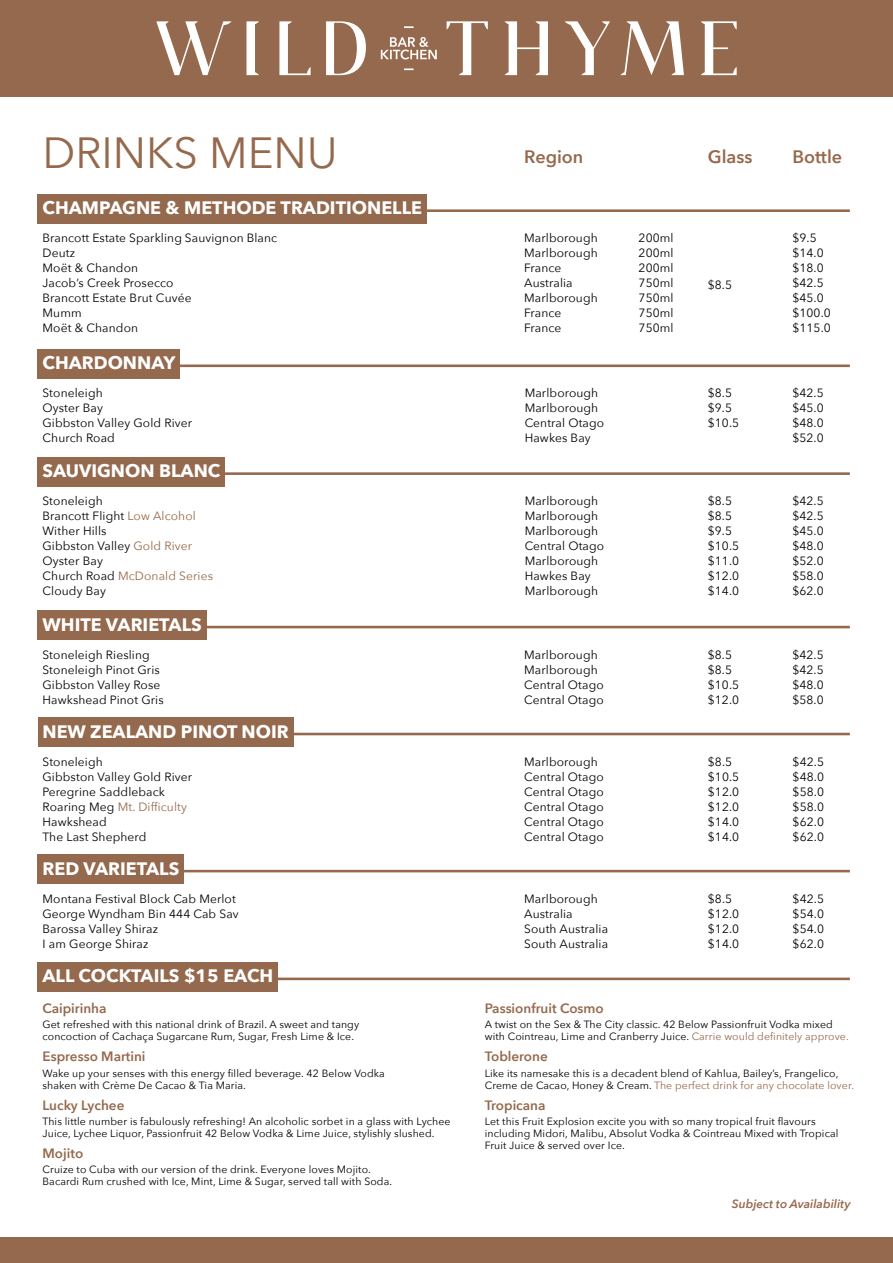
<style>
.page{position:relative;width:893px;height:1263px;background:#fff}
.page>*{position:absolute;margin:0;border:0;box-sizing:border-box;transform-origin:0 0}
.t1{font:43.5px "Avenir Next";color:#95694d}
.t2{font:700 18px "Avenir Next";color:#fff}
.t3{font:600 18px "Avenir Next";color:#95694d}
.t4{font:600 13.5px "Avenir Next";color:#95694d}
.t5{font:12px/15px "Avenir Next";letter-spacing:.01em;color:#000}
.t6{font:italic 600 12px "Avenir Next";color:#95694d}
.t7{font:10.5px/12px "Avenir Next";letter-spacing:.01em;color:#000}
.s1{color:#95694d}
</style>
<div class="page">
<div style="left:0;top:1237px;width:893px;height:26px;background:#95694d"></div>
<div style="left:38px;top:194px;width:389px;height:29px;background:#95694d"></div>
<hr style="left:43px;top:209px;width:807px;height:3px;background:#95694d">
<div style="left:38px;top:349px;width:142px;height:29px;background:#95694d"></div>
<hr style="left:43px;top:364px;width:807px;height:3px;background:#95694d">
<div style="left:38px;top:457px;width:187px;height:29px;background:#95694d"></div>
<hr style="left:43px;top:472px;width:807px;height:3px;background:#95694d">
<div style="left:38px;top:610px;width:169px;height:30px;background:#95694d"></div>
<hr style="left:43px;top:626px;width:807px;height:2px;background:#95694d">
<div style="left:38px;top:717px;width:256px;height:30px;background:#95694d"></div>
<hr style="left:43px;top:733px;width:807px;height:2px;background:#95694d">
<div style="left:38px;top:962px;width:240px;height:29px;background:#95694d"></div>
<hr style="left:43px;top:977px;width:807px;height:3px;background:#95694d">
<div style="left:38px;top:854px;width:146px;height:30px;background:#95694d"></div>
<hr style="left:43px;top:870px;width:807px;height:2px;background:#95694d">
<div style="left:0;top:0;width:893px;height:96px;background:#95694d"></div>
<svg style="left:156px;top:21px;width:581px;height:54px"></svg>
<h1 class="t1" style="left:43px;top:116px;width:297px">DRINKS MENU</h1>
<h2 class="t2" style="left:43px;top:192px;width:381px">CHAMPAGNE &amp; METHODE TRADITIONELLE</h2>
<h2 class="t3" style="left:524px;top:141px;width:61px">Region</h2>
<h2 class="t3" style="left:708px;top:141px;width:46px">Glass</h2>
<h2 class="t3" style="left:792px;top:141px;width:51px">Bottle</h2>
<p class="t5" style="left:43px;top:230px;width:236px">Brancott Estate Sparkling Sauvignon Blanc<br>Deutz<br>Moët &amp; Chandon<br>Jacob’s Creek Prosecco<br>Brancott Estate Brut Cuvée<br>Mumm<br>Moët &amp; Chandon</p>
<p class="t5" style="left:524px;top:230px;width:75px">Marlborough<br>Marlborough<br>France<br>Australia<br>Marlborough<br>France<br>France</p>
<p class="t5" style="left:639px;top:230px;width:36px;text-align:justify">200ml 200ml 200ml 750ml 750ml 750ml 750ml</p>
<p class="t5" style="left:792px;top:230px;width:40px">$9.5 $14.0 $18.0 $42.5 $45.0 $100.0 $115.0</p>
<p class="t5" style="left:708px;top:277px;width:26px">$8.5</p>
<h2 class="t2" style="left:43px;top:347px;width:134px">CHARDONNAY</h2>
<p class="t5" style="left:708px;top:385px;width:33px">$8.5 $9.5 $10.5</p>
<p class="t5" style="left:43px;top:385px;width:151px">Stoneleigh<br>Oyster Bay<br>Gibbston Valley Gold River<br>Church Road</p>
<p class="t5" style="left:525px;top:385px;width:81px">Marlborough<br>Marlborough<br>Central Otago<br>Hawkes Bay</p>
<p class="t5" style="left:792px;top:385px;width:33px;text-align:justify">$42.5 $45.0 $48.0 $52.0</p>
<h2 class="t2" style="left:43px;top:455px;width:179px">SAUVIGNON BLANC</h2>
<p class="t5" style="left:708px;top:493px;width:33px">$8.5 $8.5 $9.5 $10.5 $11.0 $12.0 $14.0</p>
<p class="t5" style="left:43px;top:493px;width:172px">Stoneleigh<br>Brancott Flight <span class="s1">Low Alcohol<br></span>Wither Hills<br>Gibbston Valley <span class="s1">Gold River<br></span>Oyster Bay<br>Church Road <span class="s1">McDonald Series<br></span>Cloudy Bay</p>
<p class="t5" style="left:525px;top:493px;width:81px">Marlborough<br>Marlborough<br>Marlborough<br>Central Otago<br>Marlborough<br>Hawkes Bay<br>Marlborough</p>
<p class="t5" style="left:792px;top:493px;width:33px;text-align:justify">$42.5 $42.5 $45.0 $48.0 $52.0 $58.0 $62.0</p>
<h2 class="t2" style="left:43px;top:609px;width:161px">WHITE VARIETALS</h2>
<p class="t5" style="left:43px;top:646px;width:123px">Stoneleigh Riesling<br>Stoneleigh Pinot Gris<br>Gibbston Valley Rose<br>Hawkshead Pinot Gris</p>
<p class="t5" style="left:524px;top:646px;width:81px">Marlborough<br>Marlborough<br>Central Otago<br>Central Otago</p>
<p class="t5" style="left:792px;top:646px;width:33px;text-align:justify">$42.5 $42.5 $48.0 $58.0</p>
<p class="t5" style="left:708px;top:646px;width:33px">$8.5 $8.5 $10.5 $12.0</p>
<h2 class="t2" style="left:43px;top:716px;width:248px">NEW ZEALAND PINOT NOIR</h2>
<p class="t5" style="left:43px;top:753px;width:151px">Stoneleigh<br>Gibbston Valley Gold River<br>Peregrine Saddleback<br>Roaring Meg <span class="s1">Mt. Difficulty<br></span>Hawkshead<br>The Last Shepherd</p>
<p class="t5" style="left:524px;top:753px;width:81px">Marlborough<br>Central Otago<br>Central Otago<br>Central Otago<br>Central Otago<br>Central Otago</p>
<p class="t5" style="left:793px;top:753px;width:33px;text-align:justify">$42.5 $48.0 $58.0 $58.0 $62.0 $62.0</p>
<p class="t5" style="left:708px;top:753px;width:33px">$8.5 $10.5 $12.0 $12.0 $14.0 $14.0</p>
<h2 class="t2" style="left:43px;top:853px;width:138px">RED VARIETALS</h2>
<p class="t5" style="left:43px;top:890px;width:198px">Montana Festival Block Cab Merlot<br>George Wyndham Bin 444 Cab Sav<br>Barossa Valley Shiraz<br>I am George Shiraz</p>
<p class="t5" style="left:524px;top:890px;width:85px">Marlborough<br>Australia<br>South Australia<br>South Australia</p>
<p class="t5" style="left:793px;top:890px;width:33px;text-align:justify">$42.5 $54.0 $54.0 $62.0</p>
<p class="t5" style="left:708px;top:890px;width:33px">$8.5 $12.0 $12.0 $14.0</p>
<h2 class="t2" style="left:43px;top:960px;width:232px">ALL COCKTAILS $15 EACH</h2>
<p class="t4" style="left:43px;top:996px;width:66px">Caipirinha</p>
<p class="t7" style="left:43px;top:1018px;width:318px">Get refreshed with this national drink of Brazil. A sweet and tangy concoction of Cachaça Sugarcane Rum, Sugar, Fresh Lime &amp; Ice.</p>
<p class="t4" style="left:43px;top:1045px;width:105px">Espresso Martini</p>
<p class="t7" style="left:43px;top:1066px;width:344px">Wake up your senses with this energy filled beverage. 42 Below Vodka shaken with Crème De Cacao &amp; Tia Maria.</p>
<p class="t4" style="left:43px;top:1093px;width:83px">Lucky Lychee</p>
<p class="t7" style="left:43px;top:1115px;width:410px">This little number is fabulously refreshing! An alcoholic sorbet in a glass with Lychee<br>Juice, Lychee Liquor, Passionfruit 42 Below Vodka &amp; Lime Juice, stylishly slushed.</p>
<p class="t4" style="left:43px;top:1142px;width:42px">Mojito</p>
<p class="t7" style="left:43px;top:1163px;width:351px">Cruize to Cuba with our version of the drink. Everyone loves Mojito.<br>Bacardi Rum crushed with Ice, Mint, Lime &amp; Sugar, served tall with Soda.</p>
<p class="t4" style="left:485px;top:996px;width:121px">Passionfruit Cosmo</p>
<p class="t7" style="left:485px;top:1018px;width:365px">A twist on the Sex &amp; The City classic. 42 Below Passionfruit Vodka mixed with Cointreau, Lime and Cranberry Juice. <span class="s1">Carrie would definitely approve.</span></p>
<p class="t4" style="left:485px;top:1045px;width:65px">Toblerone</p>
<p class="t7" style="left:485px;top:1066px;width:371px">Like its namesake this is a decadent blend of Kahlua, Bailey’s, Frangelico,<br>Creme de Cacao, Honey &amp; Cream. <span class="s1">The perfect drink for any chocolate lover.</span></p>
<p class="t4" style="left:485px;top:1093px;width:62px">Tropicana</p>
<p class="t7" style="left:485px;top:1114px;width:355px">Let this Fruit Explosion excite you with so many tropical fruit flavours including Midori, Malibu, Absolut Vodka &amp; Cointreau Mixed with Tropical<br>Fruit Juice &amp; served over Ice.</p>
<p class="t6" style="left:732px;top:1193px;width:120px">Subject to Availability</p>
</div>
